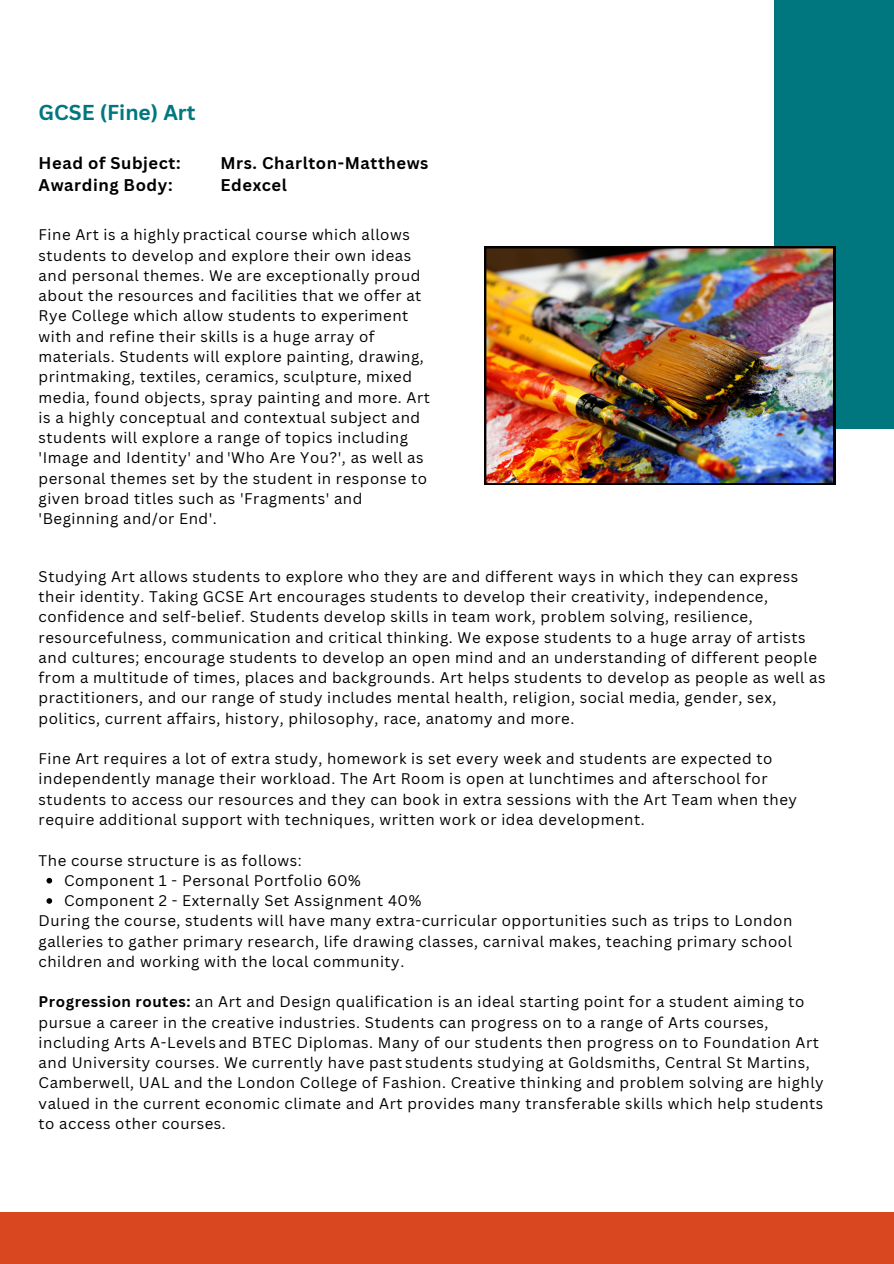
<style>
.page{position:relative;width:894px;height:1264px;background:#fff}
.page>*{position:absolute;margin:0;border:0;box-sizing:border-box;transform-origin:0 0}
.t1{font:700 21px "Canva Sans";color:#00777e}
.t2{font:700 16.5px/22.5px "Canva Sans";letter-spacing:.035em;color:#000}
.t3{font:15px/20.2px "Canva Sans";letter-spacing:.035em;color:#000}
.s1{font-weight:700}
</style>
<div class="page">
<div style="left:773px;top:0;width:120px;height:428px;background:#00777e"></div>
<div style="left:0;top:1212px;width:893px;height:51px;background:#d94721"></div>
<img style="left:484px;top:246px;width:351px;height:239px">
<svg style="left:46px;top:877px;width:6px;height:6px"></svg>
<svg style="left:46px;top:898px;width:6px;height:5px"></svg>
<h1 class="t1" style="left:39px;top:97px;width:158px">GCSE (Fine) Art</h1>
<p class="t2" style="left:39px;top:151px;width:143px">Head of Subject:<br>Awarding Body:</p>
<p class="t2" style="left:220px;top:151px;width:209px">Mrs. Charlton-Matthews<br>Edexcel</p>
<p class="t3" style="left:39px;top:224px;width:393px">Fine Art is a highly practical course which allows students to develop and explore their own ideas and personal themes. We are exceptionally proud about the resources and facilities that we offer at Rye College which allow students to experiment with and refine their skills is a huge array of materials. Students will explore painting, drawing, printmaking, textiles, ceramics, sculpture, mixed media, found objects, spray painting and more. Art is a highly conceptual and contextual subject and students will explore a range of topics including 'Image and Identity' and 'Who Are You?', as well as personal themes set by the student in response to given broad titles such as 'Fragments' and 'Beginning and/or End'.</p>
<p class="t3" style="left:39px;top:566px;width:788px">Studying Art allows students to explore who they are and different ways in which they can express their identity. Taking GCSE Art encourages students to develop their creativity, independence, confidence and self-belief. Students develop skills in team work, problem solving, resilience, resourcefulness, communication and critical thinking. We expose students to a huge array of artists and cultures; encourage students to develop an open mind and an understanding of different people from a multitude of times, places and backgrounds. Art helps students to develop as people as well as practitioners, and our range of study includes mental health, religion, social media, gender, sex, politics, current affairs, history, philosophy, race, anatomy and more.</p>
<p class="t3" style="left:39px;top:748px;width:759px">Fine Art requires a lot of extra study, homework is set every week and students are expected to independently manage their workload. The Art Room is open at lunchtimes and afterschool for students to access our resources and they can book in extra sessions with the Art Team when they require additional support with techniques, written work or idea development.</p>
<p class="t3" style="left:39px;top:849px;width:265px">The course structure is as follows:</p>
<p class="t3" style="left:64px;top:869px;width:298px">Component 1 - Personal Portfolio 60%</p>
<p class="t3" style="left:64px;top:890px;width:358px">Component 2 - Externally Set Assignment 40%</p>
<p class="t3" style="left:39px;top:910px;width:755px">During the course, students will have many extra-curricular opportunities such as trips to London</p>
<p class="t3" style="left:39px;top:930px;width:754px">galleries to gather primary research, life drawing classes, carnival makes, teaching primary school</p>
<p class="t3" style="left:39px;top:950px;width:367px">children and working with the local community.</p>
<p class="t3" style="left:39px;top:991px;width:786px"><span class="s1">Progression routes:</span> an Art and Design qualification is an ideal starting point for a student aiming to pursue a career in the creative industries. Students can progress on to a range of Arts courses, including Arts A-Levels and BTEC Diplomas. Many of our students then progress on to Foundation Art and University courses. We currently have past students studying at Goldsmiths, Central St Martins, Camberwell, UAL and the London College of Fashion. Creative thinking and problem solving are highly valued in the current economic climate and Art provides many transferable skills which help students to access other courses.</p>
</div>
